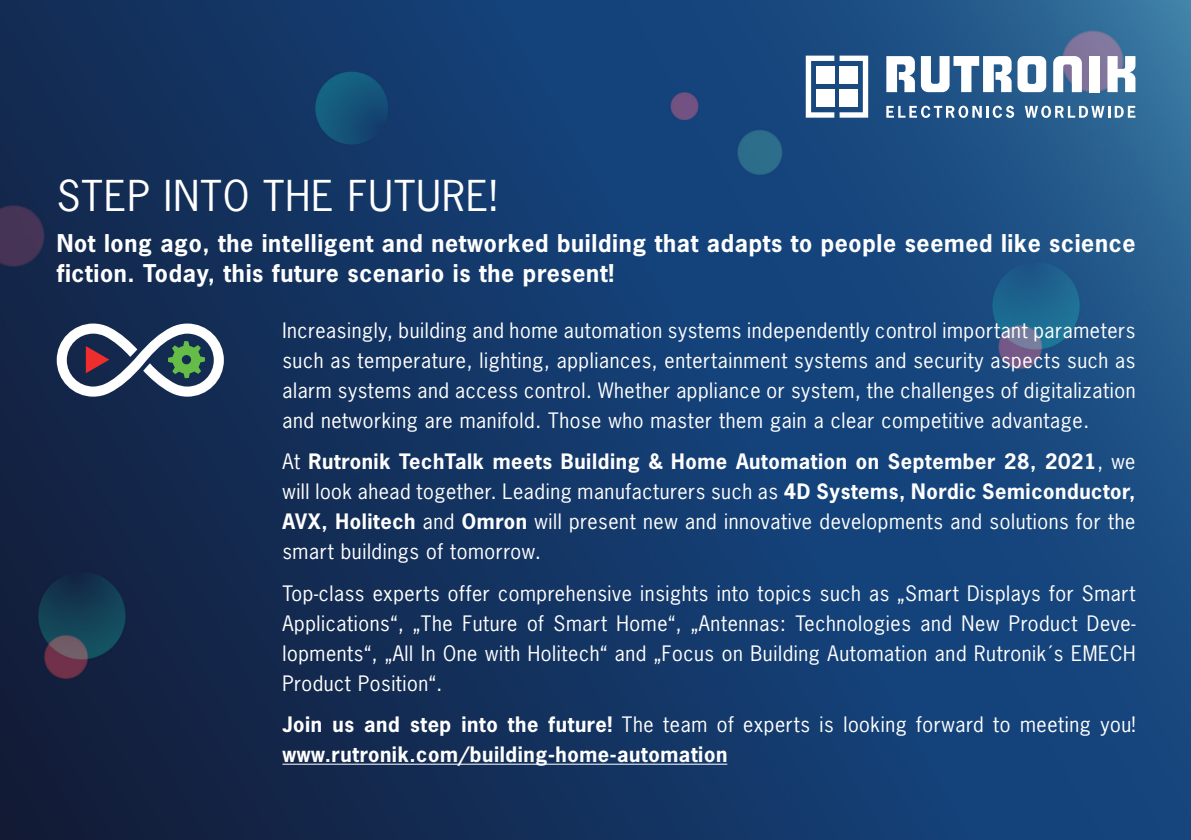
<style>
.page{position:relative;width:1191px;height:840px;background:#fff}
.page>*{position:absolute;margin:0;border:0;box-sizing:border-box;transform-origin:0 0}
.Fließtext{font:40px "News Gothic Std";letter-spacing:.03em;color:#fff}
.Fließtext-2{font:700 23px/30px "News Gothic Std";letter-spacing:.03em;color:#fff}
.Fließtext-3{font:20px/30px "News Gothic Std";letter-spacing:.03em;color:#fff;text-align:justify}
.Fließtext-4{font:700 20px/30px "News Gothic Std";letter-spacing:.03em;color:#fff}
.s1{font-weight:700}
.s2{font-weight:400}
</style>
<div class="page">
<img style="left:0;top:0;width:1191px;height:839px">
<div style="left:1089px;top:56px;width:10px;height:36px;background:#fff"></div>
<svg style="left:1107px;top:56px;width:28px;height:36px"></svg>
<svg style="left:886px;top:56px;width:29px;height:36px"></svg>
<svg style="left:921px;top:56px;width:125px;height:36px"></svg>
<svg style="left:1053px;top:56px;width:28px;height:36px"></svg>
<svg style="left:886px;top:106px;width:128px;height:12px"></svg>
<svg style="left:1024px;top:106px;width:111px;height:12px"></svg>
<svg style="left:805px;top:56px;width:63px;height:62px"></svg>
<div style="left:816px;top:66px;width:18px;height:18px;background:#fff"></div>
<div style="left:839px;top:66px;width:18px;height:18px;background:#fff"></div>
<div style="left:839px;top:89px;width:18px;height:18px;background:#fff"></div>
<div style="left:816px;top:89px;width:18px;height:18px;background:#fff"></div>
<hr style="left:282px;top:763px;width:445px;height:1px;background:#fff">
<svg style="left:57px;top:323px;width:167px;height:73px"></svg>
<p class="Fließtext" style="left:57px;top:170px;width:442px">STEP INTO THE FUTURE!</p>
<p class="Fließtext-2" style="left:57px;top:227px;width:1080px">Not long ago, the intelligent and networked building that adapts to people seemed like science fiction. Today, this future scenario is the present!</p>
<p class="Fließtext-3" style="left:282px;top:315px;width:854px">Increasingly, building and home automation systems independently control important parameters such as temperature, lighting, appliances, entertainment systems and security aspects such as alarm systems and access control. Whether appliance or system, the challenges of digitalization and networking are manifold. Those who master them gain a clear competitive advantage.</p>
<p class="Fließtext-3" style="left:282px;top:446px;width:854px">At <span class="s1">Rutronik TechTalk meets Building &amp; Home Automation on September 28, 2021</span>, we will look ahead together. Leading manufacturers such as <span class="s1">4D Systems, Nordic Semiconductor, AVX, Holitech</span> and <span class="s1">Omron</span> will present new and innovative developments and solutions for the smart buildings of tomorrow.</p>
<p class="Fließtext-3" style="left:282px;top:577px;width:854px">Top-class experts offer comprehensive insights into topics such as „Smart Displays for Smart Applications“, „The Future of Smart Home“, „Antennas: Technologies and New Product Deve&shy;lopments“, „All In One with Holitech“ and „Focus on Building Automation and Rutronik´s EMECH Product Position“.</p>
<p class="Fließtext-4" style="left:282px;top:708px;width:854px">Join us and step into the future! <span class="s2">The team of experts is looking forward to meeting you! </span>www.rutronik.com/building-home-automation</p>
</div>
